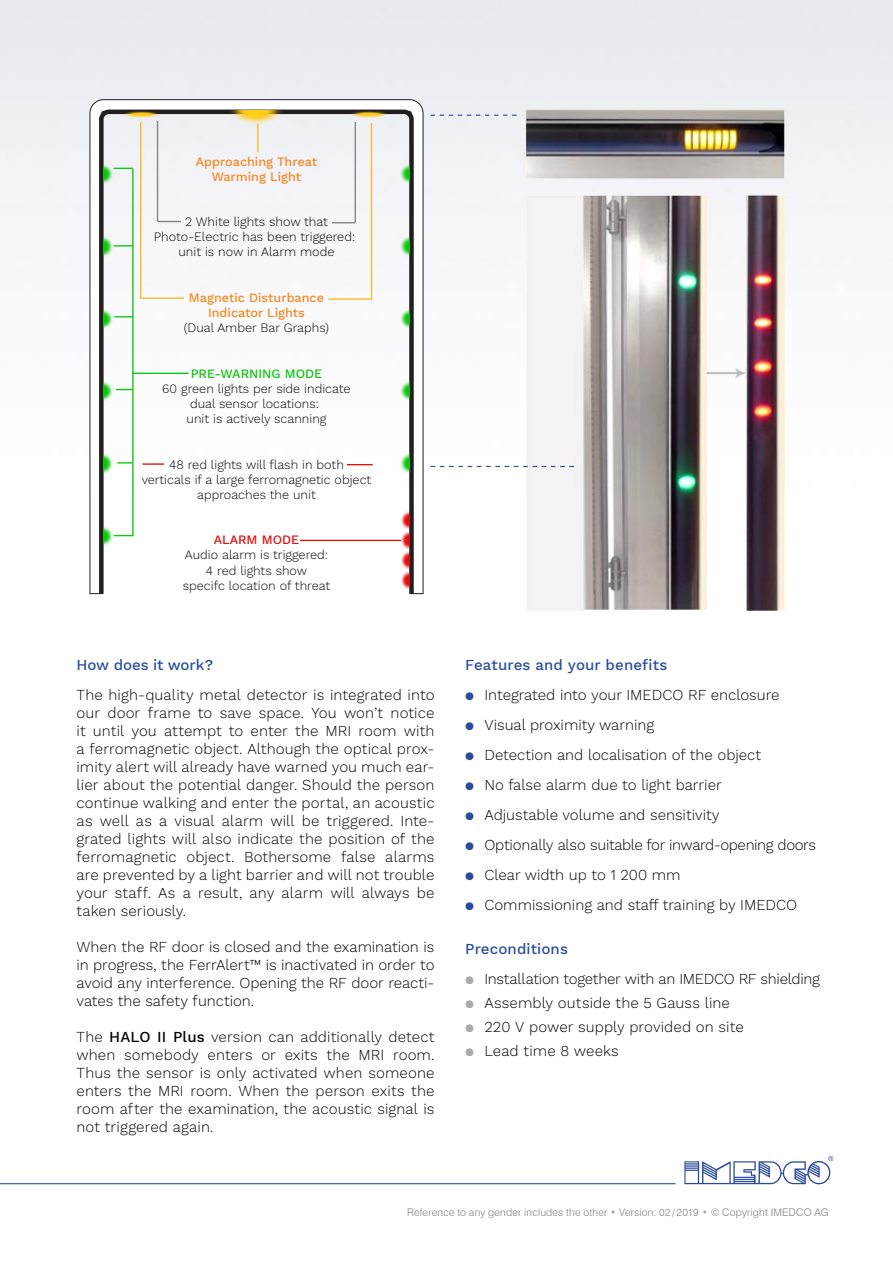
<style>
.page{position:relative;width:893px;height:1263px;background:#fff}
.page>*{position:absolute;margin:0;border:0;box-sizing:border-box;transform-origin:0 0}
.t1{font:300 15px/18px "Work Sans";color:#000;text-align:justify}
.t2{font:500 15px "Work Sans";letter-spacing:.005em;color:#2b4d9c}
.t3{font:300 15px "Work Sans";letter-spacing:-.025em;color:#000}
.t4{font:300 15px "Work Sans";letter-spacing:-.02em;color:#000}
.t5{font:300 12.6px/15.1px "Work Sans";color:#000;text-align:center}
.t6{font:500 12.6px/15.1px "Work Sans";color:#f58720;text-align:center}
.t7{font:500 12.6px "Work Sans";color:#0cc60c}
.t8{font:500 12.6px "Work Sans";color:#e20d0d}
.t9{font:300 10.5px "Swiss 721 BT";letter-spacing:.02em;color:#808285}
.s1{font-weight:500}
.s2{font-weight:400;color:#2b4c9c}
.s3{font-weight:400;color:#a7a9ac}
.s4{color:#a7a9ac}
</style>
<div class="page">
<img style="left:515px;top:109px;width:281px;height:503px">
<svg style="left:431px;top:115px;width:86px;height:1px"></svg>
<svg style="left:431px;top:466px;width:143px;height:1px"></svg>
<svg style="left:89px;top:99px;width:334px;height:495px"></svg>
<svg style="left:99px;top:110px;width:315px;height:484px"></svg>
<img style="left:104px;top:164px;width:9px;height:21px">
<img style="left:104px;top:236px;width:9px;height:21px">
<img style="left:104px;top:308px;width:9px;height:21px">
<img style="left:104px;top:381px;width:9px;height:21px">
<img style="left:104px;top:525px;width:9px;height:21px">
<img style="left:104px;top:453px;width:9px;height:21px">
<img style="left:400px;top:453px;width:9px;height:21px">
<img style="left:400px;top:381px;width:9px;height:21px">
<img style="left:400px;top:308px;width:9px;height:21px">
<img style="left:400px;top:164px;width:9px;height:21px">
<img style="left:400px;top:236px;width:9px;height:21px">
<img style="left:400px;top:511px;width:10px;height:79px">
<img style="left:228px;top:110px;width:57px;height:15px">
<img style="left:349px;top:112px;width:40px;height:5px">
<img style="left:121px;top:112px;width:41px;height:5px">
<hr style="left:132px;top:169px;width:2px;height:367px;background:#0dc60d">
<svg style="left:114px;top:168px;width:19px;height:1px"></svg>
<svg style="left:114px;top:245px;width:19px;height:2px"></svg>
<svg style="left:114px;top:316px;width:18px;height:1px"></svg>
<svg style="left:116px;top:389px;width:16px;height:1px"></svg>
<svg style="left:117px;top:462px;width:15px;height:1px"></svg>
<svg style="left:114px;top:535px;width:18px;height:1px"></svg>
<hr style="left:140px;top:122px;width:1px;height:176px;background:#fdb71f">
<hr style="left:139px;top:297px;width:45px;height:2px;background:#fdb71f">
<hr style="left:371px;top:123px;width:1px;height:175px;background:#fdb71f">
<hr style="left:328px;top:298px;width:45px;height:2px;background:#fdb71f">
<hr style="left:157px;top:121px;width:1px;height:100px;background:#808285">
<svg style="left:158px;top:221px;width:23px;height:1px"></svg>
<hr style="left:355px;top:122px;width:1px;height:101px;background:#808285">
<svg style="left:332px;top:222px;width:23px;height:1px"></svg>
<hr style="left:300px;top:540px;width:101px;height:1px;background:#e31212">
<hr style="left:132px;top:373px;width:56px;height:1px;background:#0dc60d">
<hr style="left:142px;top:463px;width:22px;height:2px;background:#e31212">
<svg style="left:347px;top:464px;width:26px;height:1px"></svg>
<hr style="left:257px;top:124px;width:2px;height:28px;background:#fdb71f">
<hr style="left:0;top:1183px;width:675px;height:1px;background:#2b4c9c">
<svg style="left:684px;top:1156px;width:149px;height:28px"></svg>
<p class="t6" style="left:196px;top:154px;width:123px">Approaching Threat<br>Warming Light</p>
<p class="t5" style="left:154px;top:215px;width:203px">2 White lights show that<br>Photo-Electric has been triggered: unit is now in Alarm mode</p>
<p class="t6" style="left:189px;top:291px;width:137px">Magnetic Disturbance<br>Indicator Lights</p>
<p class="t5" style="left:184px;top:321px;width:147px">(Dual Amber Bar Graphs)</p>
<p class="t7" style="left:191px;top:366px;width:133px">PRE-WARNING MODE</p>
<p class="t5" style="left:162px;top:381px;width:190px">60 green lights per side indicate dual sensor locations:<br>unit is actively scanning</p>
<p class="t5" style="left:142px;top:457px;width:231px">48 red lights will flash in both<br>verticals if a large ferromagnetic object approaches the unit</p>
<p class="t8" style="left:214px;top:533px;width:87px">ALARM MODE</p>
<p class="t5" style="left:183px;top:548px;width:149px">Audio alarm is triggered:<br>4 red lights show<br>specifc location of threat</p>
<p class="t2" style="left:77px;top:656px;width:138px">How does it work?</p>
<p class="t1" style="left:77px;top:686px;width:360px">The high-quality metal detector is integrated into our door frame to save space. You won’t notice it until you attempt to enter the MRI room with a ferromagnetic object. Although the optical prox&shy;imity alert will already have warned you much ear&shy;lier about the potential danger. Should the person continue walking and enter the portal, an acoustic as well as a visual alarm will be triggered. Inte&shy;grated lights will also indicate the position of the ferromagnetic object. Bothersome false alarms are prevented by a light barrier and will not trouble your staff. As a result, any alarm will always be taken seriously.</p>
<p class="t1" style="left:77px;top:938px;width:360px">When the RF door is closed and the examination is in progress, the FerrAlert™ is inactivated in order to avoid any interference. Opening the RF door reacti&shy;vates the safety function.</p>
<p class="t1" style="left:77px;top:1028px;width:360px">The <span class="s1">HALO II Plus</span> version can additionally detect when somebody enters or exits the MRI room.<br>Thus the sensor is only activated when someone enters the MRI room. When the person exits the room after the examination, the acoustic signal is not triggered again.</p>
<p class="t2" style="left:465px;top:656px;width:204px">Features and your benefits</p>
<p class="t1" style="left:465px;top:686px;width:316px"><span class="s2">●</span> Integrated into your IMEDCO RF enclosure</p>
<p class="t1" style="left:465px;top:716px;width:190px"><span class="s2">●</span> Visual proximity warning</p>
<p class="t1" style="left:465px;top:746px;width:297px"><span class="s2">●</span> Detection and localisation of the object</p>
<p class="t1" style="left:465px;top:776px;width:258px"><span class="s2">●</span> No false alarm due to light barrier</p>
<p class="t1" style="left:465px;top:806px;width:256px"><span class="s2">●</span> Adjustable volume and sensitivity</p>
<p class="t3" style="left:465px;top:836px;width:352px"><span class="s2">●</span> Optionally also suitable for inward-opening doors</p>
<p class="t1" style="left:465px;top:866px;width:217px"><span class="s2">●</span> Clear width up to 1 200 mm</p>
<p class="t1" style="left:465px;top:896px;width:333px"><span class="s2">●</span> Commissioning and staff training by IMEDCO</p>
<p class="t2" style="left:465px;top:940px;width:104px">Preconditions</p>
<p class="t4" style="left:465px;top:970px;width:356px"><span class="s3">●</span> Installation together with an IMEDCO RF shielding</p>
<p class="t1" style="left:465px;top:995px;width:266px"><span class="s3">●</span> Assembly outside the 5 Gauss line</p>
<p class="t1" style="left:465px;top:1019px;width:280px"><span class="s3">●</span> 220 V power supply provided on site</p>
<p class="t1" style="left:465px;top:1043px;width:155px"><span class="s3">●</span> Lead time 8 weeks</p>
<p class="t9" style="left:407px;top:1206px;width:423px">Reference to any gender includes the other <span class="s4">•</span> Version: 02/2019 <span class="s4">•</span> © Copyright IMEDCO AG</p>
</div>
